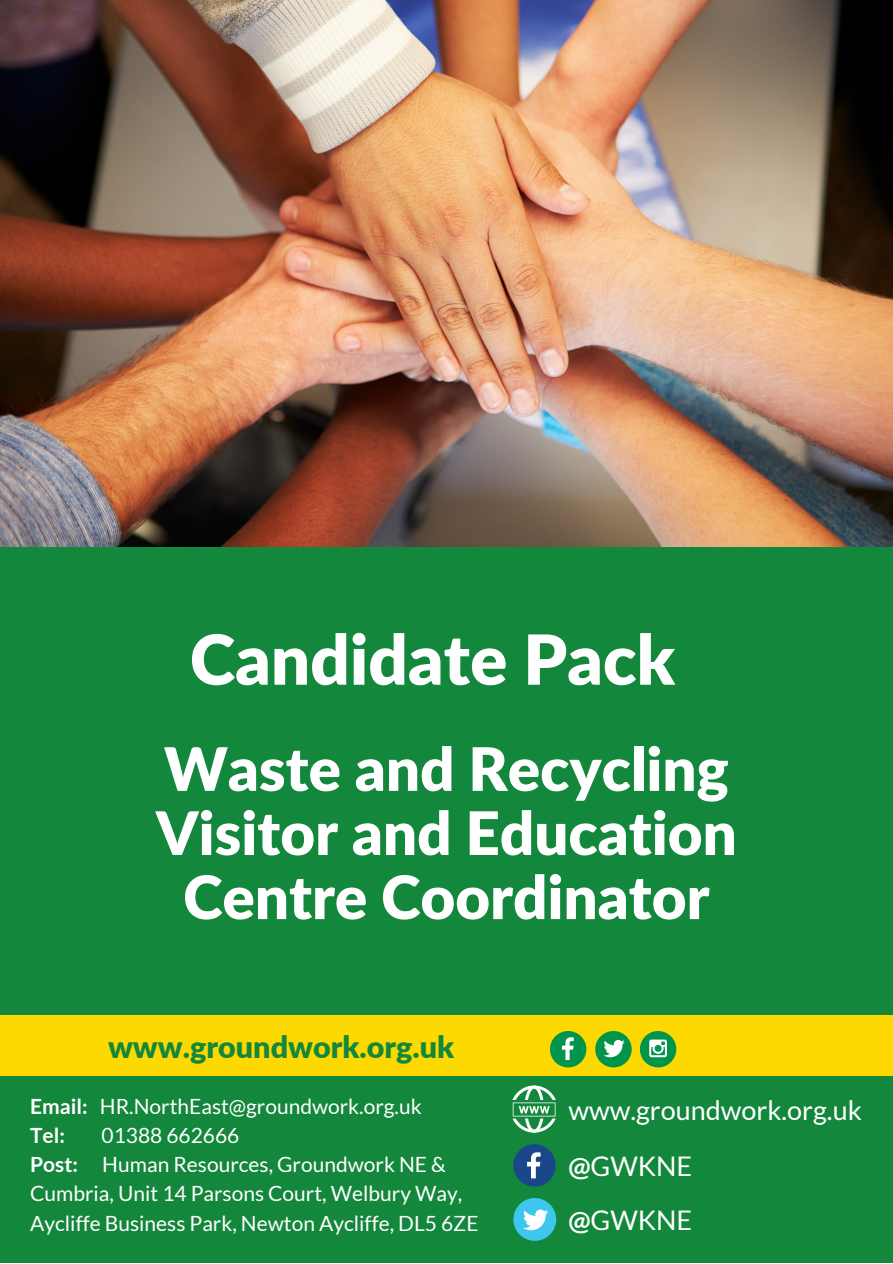
<style>
.page{position:relative;width:893px;height:1264px;background:#fff}
.page>*{position:absolute;margin:0;border:0;box-sizing:border-box;transform-origin:0 0}
.t1{font:900 69px "Lato";color:#fff}
.t2{font:900 60px/64.1px "Lato";color:#fff;text-align:center}
.t3{font:900 30.45px "Lato";color:#13873c}
.t4{font:27px "Lato";color:#fff}
.t5{font:21px/29.2px "Lato";color:#fff}
.s1{font-weight:700}
</style>
<div class="page">
<img style="left:0;top:0;width:892px;height:547px">
<div style="left:0;top:547px;width:892px;height:715px;background:#13873c"></div>
<div style="left:0;top:1015px;width:892px;height:61px;background:#fed900"></div>
<svg style="left:550px;top:1031px;width:36px;height:36px"></svg>
<svg style="left:595px;top:1031px;width:36px;height:36px"></svg>
<svg style="left:639px;top:1031px;width:37px;height:36px"></svg>
<svg style="left:513px;top:1144px;width:42px;height:42px"></svg>
<svg style="left:512px;top:1085px;width:44px;height:47px"></svg>
<div style="left:513px;top:1197px;width:43px;height:43px;background:#3fc6ee;border-radius:50%"></div>
<svg style="left:523px;top:1209px;width:25px;height:21px"></svg>
<h1 class="t1" style="left:190px;top:616px;width:486px">Candidate Pack</h1>
<h2 class="t2" style="left:156px;top:735px;width:582px">Waste and Recycling<br>Visitor and Education<br>Centre Coordinator</h2>
<h3 class="t3" style="left:108px;top:1028px;width:348px">www.groundwork.org.uk</h3>
<p class="t5" style="left:30px;top:1090px;width:393px"><span class="s1">Email:</span> HR.NorthEast@groundwork.org.uk<br><span class="s1">Tel:</span></p>
<p class="t5" style="left:30px;top:1120px;width:450px;text-indent:71px">01388 662666<br><span class="s1">Post:</span> Human Resources, Groundwork NE &amp; Cumbria, Unit 14 Parsons Court, Welbury Way, Aycliffe Business Park, Newton Aycliffe, DL5 6ZE</p>
<p class="t4" style="left:568px;top:1093px;width:295px">www.groundwork.org.uk</p>
<p class="t4" style="left:568px;top:1149px;width:125px"><span class="s1">@</span>GWKNE</p>
<p class="t4" style="left:568px;top:1203px;width:125px"><span class="s1">@</span>GWKNE</p>
</div>
